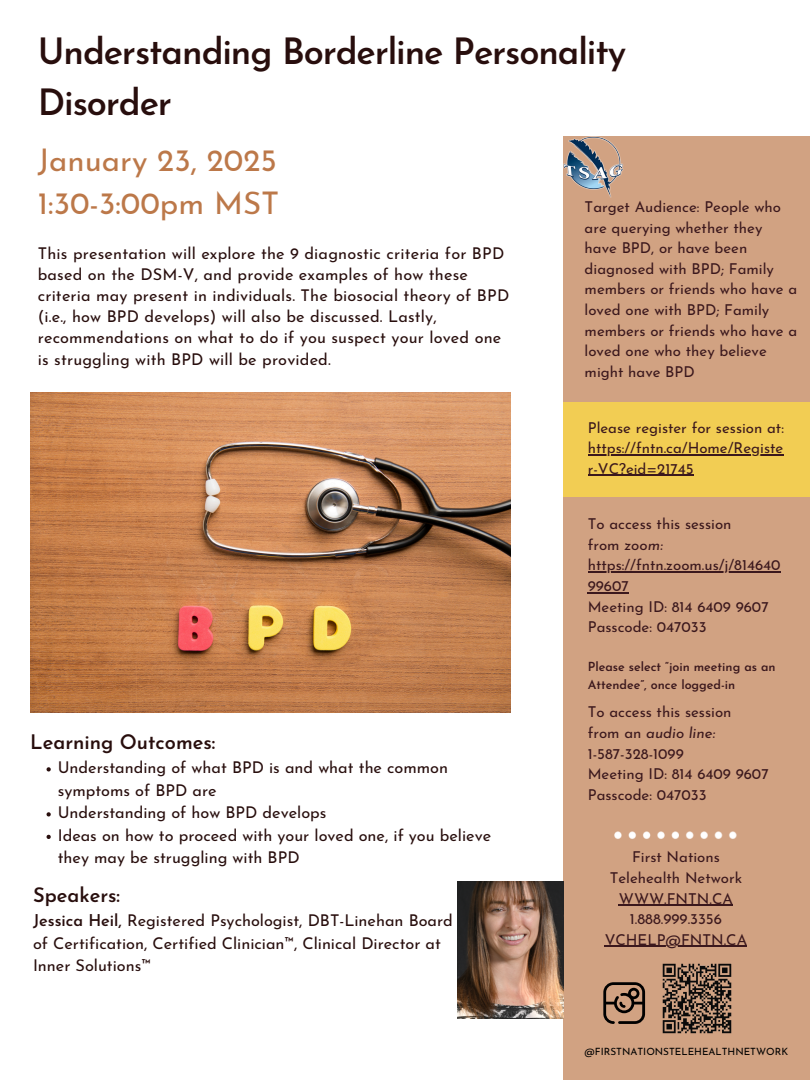
<style>
.page{position:relative;width:810px;height:1080px;background:#fff}
.page>*{position:absolute;margin:0;border:0;box-sizing:border-box;transform-origin:0 0}
.t1{font:600 36.19px/50.6px "Josefin Sans";letter-spacing:-.03em;color:#280e0d}
.t2{font:31.25px/43.6px "Josefin Sans";color:#bc7849}
.t3{font:600 20px "Josefin Sans";color:#280e0d}
.t4{font:16.25px/21.1px "Josefin Sans";letter-spacing:.01em;color:#280e0d}
.t5{font:15px/20.6px "Josefin Sans";color:#3b181d}
.t6{font:600 12.5px/17.4px "Josefin Sans";color:#3b181d}
.t7{font:10px "Josefin Sans";color:#000}
.s1{font-weight:600}
.s2{font-style:italic}
</style>
<div class="page">
<div style="left:563px;top:136px;width:247px;height:944px;background:#d1a282"></div>
<img style="left:563px;top:136px;width:61px;height:62px">
<div style="left:563px;top:402px;width:247px;height:95px;background:#f2cd53"></div>
<svg style="left:614px;top:831px;width:123px;height:8px"></svg>
<svg style="left:603px;top:982px;width:42px;height:42px"></svg>
<img style="left:662px;top:963px;width:70px;height:71px">
<img style="left:458px;top:882px;width:105px;height:136px">
<img style="left:30px;top:392px;width:480px;height:321px">
<svg style="left:47px;top:767px;width:4px;height:4px"></svg>
<svg style="left:47px;top:812px;width:4px;height:4px"></svg>
<svg style="left:47px;top:835px;width:4px;height:4px"></svg>
<hr style="left:588px;top:454px;width:195px;height:2px;background:#3b181d">
<hr style="left:588px;top:475px;width:106px;height:1px;background:#3b181d">
<hr style="left:588px;top:571px;width:193px;height:2px;background:#3b181d">
<hr style="left:588px;top:592px;width:41px;height:1px;background:#3b181d">
<hr style="left:619px;top:905px;width:114px;height:1px;background:#3b181d">
<hr style="left:605px;top:946px;width:142px;height:1px;background:#3b181d">
<h3 class="t1" style="left:38px;top:30px;width:590px">Understanding Borderline Personality<br>Disorder</h3>
<p class="t2" style="left:38px;top:141px;width:243px">January 23, 2025<br>1:30-3:00pm MST</p>
<p class="t4" style="left:38px;top:244px;width:473px">This presentation will explore the 9 diagnostic criteria for BPD based on the DSM-V, and provide examples of how these criteria may present in individuals. The biosocial theory of BPD (i.e., how BPD develops) will also be discussed. Lastly, recommendations on what to do if you suspect your loved one is struggling with BPD will be provided.</p>
<h4 class="t5" style="left:585px;top:198px;width:214px">Target Audience: People who are querying whether they have BPD, or have been diagnosed with BPD; Family members or friends who have a loved one with BPD; Family members or friends who have a loved one who they believe might have BPD</h4>
<p class="t3" style="left:30px;top:734px;width:187px">Learning Outcomes:</p>
<h4 class="t4" style="left:58px;top:758px;width:392px;line-height:22.5px">Understanding of what BPD is and what the common symptoms of BPD are</h4>
<p class="t4" style="left:58px;top:804px;width:270px">Understanding of how BPD develops</p>
<p class="t4" style="left:58px;top:826px;width:435px;line-height:22.5px">Ideas on how to proceed with your loved one, if you believe they may be struggling with BPD</p>
<h4 class="t3" style="left:33px;top:887px;width:89px">Speakers:</h4>
<h4 class="t4" style="left:33px;top:911px;width:421px;line-height:22.5px"><span class="s1">Jessica Heil,</span> Registered Psychologist, DBT-Linehan Board of Certification, Certified Clinician™, Clinical Director at<br>Inner Solutions™</h4>
<h4 class="t5" style="left:588px;top:419px;width:198px">Please register for session at:</h4>
<h5 class="t5" style="left:588px;top:439px;width:197px">https://fntn.ca/Home/Registe r-VC?eid=21745</h5>
<h4 class="t5" style="left:588px;top:515px;width:145px">To access this session from <span class="s2">zoom:</span></h4>
<h4 class="t5" style="left:588px;top:556px;width:194px">https://fntn.zoom.us/j/814640<br>99607<br>Meeting ID: 814 6409 9607<br>Passcode: 047033</h4>
<h4 class="t6" style="left:588px;top:659px;width:189px">Please select “join meeting as an<br>Attendee”, once logged-in</h4>
<p class="t5" style="left:588px;top:703px;width:182px">To access this session<br>from an <span class="s2">audio line:<br></span>1-587-328-1099<br>Meeting ID: 814 6409 9607<br>Passcode: 047033</p>
<p class="t5" style="left:610px;top:848px;width:134px;text-align:center">First Nations<br>Telehealth Network<br>WWW.FNTN.CA<br>1.888.999.3356</p>
<p class="t5" style="left:605px;top:931px;width:144px">VCHELP@FNTN.CA</p>
<p class="t7" style="left:585px;top:1047px;width:205px">@FIRSTNATIONSTELEHEALTHNETWORK</p>
</div>
